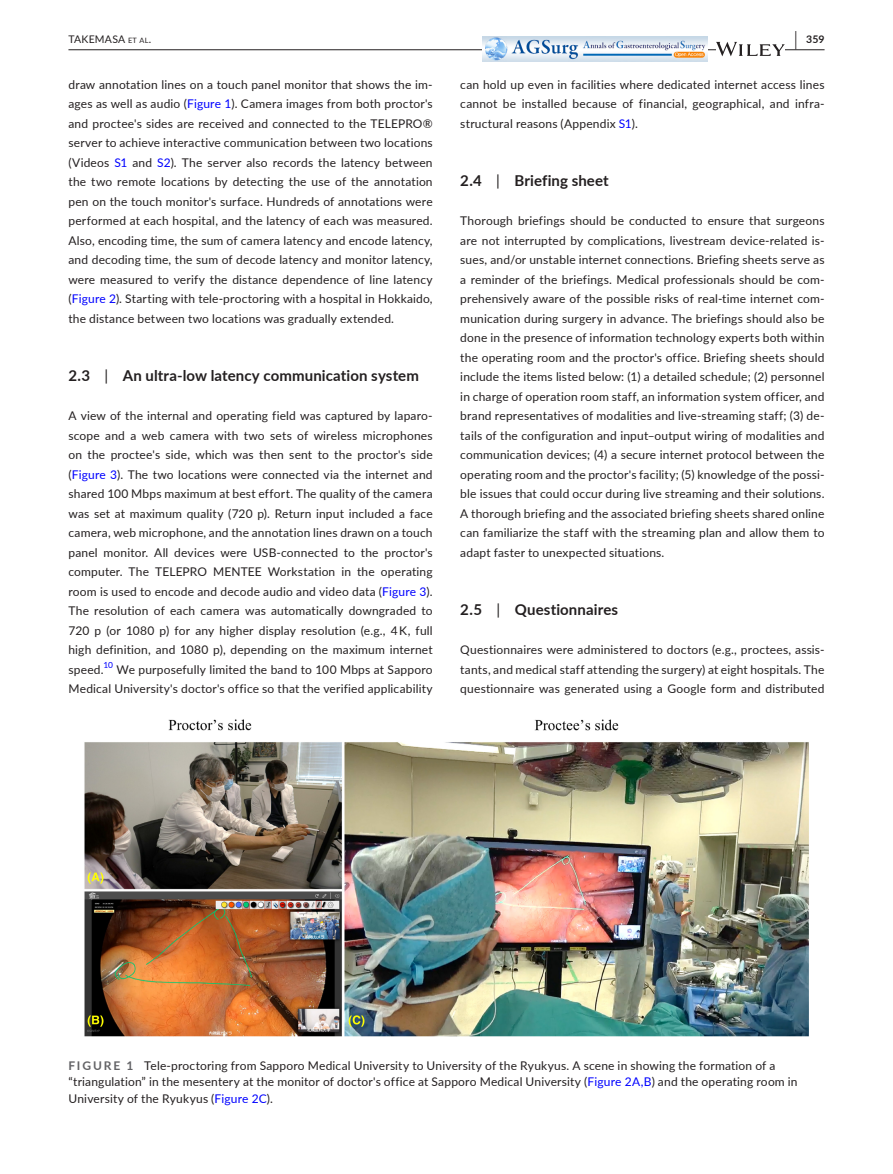
<style>
.page{position:relative;width:893px;height:1174px;background:#fff}
.page>*{position:absolute;margin:0;border:0;box-sizing:border-box;transform-origin:0 0}
.t1{font:700 15px "Lato";letter-spacing:.01em;color:#231f20}
.t2{font:12px/19.5px "Lato";letter-spacing:.015em;color:#231f20;text-align:justify}
.t3{font:10.5px "Lato";letter-spacing:.025em;color:#231f20}
.t4{font:700 10.5px "Lato";color:#231f20}
.t5{font:8.4px "Lato";color:#00f}
.s1{font-size:7.35px}
.s2{font-size:19.5px}
.s3{color:#00f}
.s4{font-weight:400}
.s5{font-weight:700;color:#636366}
</style>
<div class="page">
<hr style="left:68px;top:49px;width:756px;height:1px;background:#231f20">
<img style="left:482px;top:36px;width:226px;height:26px">
<svg style="left:716px;top:42px;width:69px;height:14px"></svg>
<img style="left:84px;top:719px;width:725px;height:318px">
<p class="t3" style="left:68px;top:31px;width:84px">TAKEMASA <span class="s1">et al</span>.</p>
<p class="t4" style="left:795px;top:31px;width:31px"><span class="s2">|</span> 359</p>
<p class="t2" style="left:68px;top:74px;width:366px">draw annotation lines on a touch panel monitor that shows the im&shy;ages as well as audio (<span class="s3">Figure 1</span>). Camera images from both proctor's and proctee's sides are received and connected to the TELEPRO® server to achieve interactive communication between two locations (Videos <span class="s3">S1</span> and <span class="s3">S2</span>). The server also records the latency between the two remote locations by detecting the use of the annotation pen on the touch monitor's surface. Hundreds of annotations were performed at each hospital, and the latency of each was measured.<br>Also, encoding time, the sum of camera latency and encode latency, and decoding time, the sum of decode latency and monitor latency, were measured to verify the distance dependence of line latency (<span class="s3">Figure 2</span>). Starting with tele-proctoring with a hospital in Hokkaido, the distance between two locations was gradually extended.</p>
<p class="t2" style="left:460px;top:74px;width:366px">can hold up even in facilities where dedicated internet access lines cannot be installed because of financial, geographical, and infra&shy;structural reasons (Appendix <span class="s3">S1</span>).</p>
<p class="t1" style="left:460px;top:170px;width:150px">2.4 <span class="s4">|</span> Briefing sheet</p>
<p class="t2" style="left:460px;top:210px;width:366px">Thorough briefings should be conducted to ensure that surgeons are not interrupted by complications, livestream device-related is&shy;sues, and/or unstable internet connections. Briefing sheets serve as a reminder of the briefings. Medical professionals should be com&shy;prehensively aware of the possible risks of real-time internet com&shy;munication during surgery in advance. The briefings should also be done in the presence of information technology experts both within the operating room and the proctor's office. Briefing sheets should include the items listed below: (1) a detailed schedule; (2) personnel in charge of operation room staff, an information system officer, and brand representatives of modalities and live-streaming staff; (3) de&shy;tails of the configuration and input–output wiring of modalities and communication devices; (4) a secure internet protocol between the operating room and the proctor's facility; (5) knowledge of the possi&shy;ble issues that could occur during live streaming and their solutions.<br>A thorough briefing and the associated briefing sheets shared online can familiarize the staff with the streaming plan and allow them to adapt faster to unexpected situations.</p>
<p class="t1" style="left:68px;top:365px;width:352px">2.3 <span class="s4">|</span> An ultra-low latency communication system</p>
<p class="t2" style="left:68px;top:405px;width:366px">A view of the internal and operating field was captured by laparo&shy;scope and a web camera with two sets of wireless microphones on the proctee's side, which was then sent to the proctor's side (<span class="s3">Figure 3</span>). The two locations were connected via the internet and shared 100 Mbps maximum at best effort. The quality of the camera was set at maximum quality (720 p). Return input included a face camera, web microphone, and the annotation lines drawn on a touch panel monitor. All devices were USB-connected to the proctor's computer. The TELEPRO MENTEE Workstation in the operating room is used to encode and decode audio and video data (<span class="s3">Figure 3</span>).<br>The resolution of each camera was automatically downgraded to 720 p (or 1080 p) for any higher display resolution (e.g., 4 K, full high definition, and 1080 p), depending on the maximum internet speed.</p>
<p class="t1" style="left:460px;top:599px;width:159px">2.5 <span class="s4">|</span> Questionnaires</p>
<p class="t2" style="left:460px;top:639px;width:366px">Questionnaires were administered to doctors (e.g., proctees, assis&shy;tants, and medical staff attending the surgery) at eight hospitals. The questionnaire was generated using a Google form and distributed</p>
<p class="t5" style="left:103px;top:659px;width:11px">10</p>
<p class="t2" style="left:68px;top:659px;width:366px;text-align:right">We purposefully limited the band to 100 Mbps at Sapporo<br>Medical University's doctor's office so that the verified applicability</p>
<p class="t2" style="left:68px;top:1056px;width:731px;line-height:16.5px;text-align:left"><span class="s5">FIGURE 1</span> Tele-proctoring from Sapporo Medical University to University of the Ryukyus. A scene in showing the formation of a “triangulation” in the mesentery at the monitor of doctor's office at Sapporo Medical University (<span class="s3">Figure 2A,B</span>) and the operating room in<br>University of the Ryukyus (<span class="s3">Figure 2C</span>).</p>
</div>
